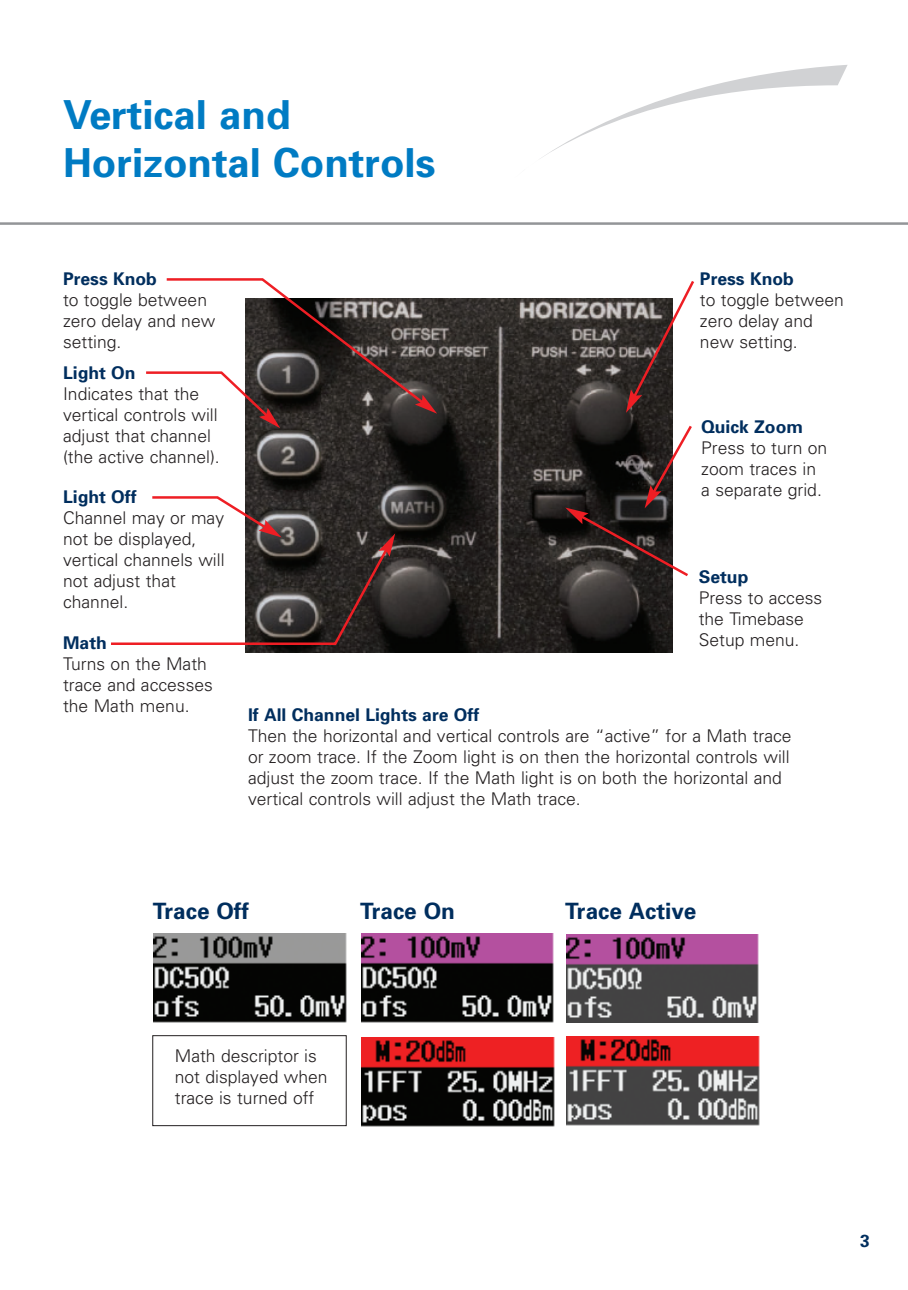
<style>
.page{position:relative;width:908px;height:1290px;background:#fff}
.page>*{position:absolute;margin:0;border:0;box-sizing:border-box;transform-origin:0 0}
.t1{font:700 40px/48px "Univers";color:#007bc3}
.t2{font:700 22.5px "Univers";color:#002e5e}
.t3{font:300 17.5px/21px "Univers";color:#231f20}
.t4{font:700 17.5px "Univers";color:#002e5e}
</style>
<div class="page">
<svg style="left:540px;top:65px;width:307px;height:94px"></svg>
<hr style="left:0;top:222px;width:907px;height:3px;background:#939598">
<img style="left:245px;top:298px;width:427px;height:354px">
<img style="left:154px;top:933px;width:192px;height:89px">
<svg style="left:361px;top:1022px;width:192px;height:1px"></svg>
<img style="left:361px;top:933px;width:192px;height:89px">
<div style="left:565px;top:932px;width:194px;height:91px;background:linear-gradient(to right,#b44f9f,#b451a0)"></div>
<img style="left:565px;top:935px;width:194px;height:87px">
<img style="left:361px;top:1037px;width:194px;height:89px">
<img style="left:566px;top:1036px;width:193px;height:90px">
<div style="left:152px;top:1035px;width:194px;height:91px;border:1px solid #231f20"></div>
<svg style="left:625px;top:281px;width:69px;height:132px"></svg>
<svg style="left:565px;top:423px;width:127px;height:155px;background:#4b4140"></svg>
<svg style="left:146px;top:278px;width:291px;height:150px"></svg>
<svg style="left:111px;top:495px;width:284px;height:151px"></svg>
<h1 class="t1" style="left:63px;top:94px;width:374px">Vertical and<br>Horizontal Controls</h1>
<p class="t4" style="left:63px;top:273px;width:95px">Press Knob</p>
<p class="t3" style="left:63px;top:291px;width:154px">to toggle between zero delay and new setting.</p>
<p class="t4" style="left:63px;top:366px;width:74px">Light On</p>
<p class="t3" style="left:63px;top:385px;width:158px">Indicates that the vertical controls will adjust that channel (the active channel).</p>
<p class="t4" style="left:63px;top:490px;width:75px">Light Off</p>
<p class="t3" style="left:63px;top:508px;width:163px">Channel may or may not be displayed, vertical channels will not adjust that channel.</p>
<p class="t4" style="left:63px;top:636px;width:45px">Math</p>
<p class="t3" style="left:63px;top:654px;width:151px">Turns on the Math trace and accesses the Math menu.</p>
<p class="t4" style="left:699px;top:273px;width:95px">Press Knob</p>
<p class="t3" style="left:699px;top:291px;width:145px">to toggle between zero delay and new setting.</p>
<p class="t4" style="left:700px;top:420px;width:103px">Quick Zoom</p>
<p class="t3" style="left:700px;top:438px;width:127px">Press to turn on zoom traces in a separate grid.</p>
<p class="t4" style="left:698px;top:570px;width:51px">Setup</p>
<p class="t3" style="left:698px;top:588px;width:125px">Press to access the Timebase<br>Setup menu.</p>
<p class="t4" style="left:248px;top:709px;width:232px">If All Channel Lights are Off</p>
<p class="t3" style="left:248px;top:727px;width:544px">Then the horizontal and vertical controls are “active” for a Math trace or zoom trace. If the Zoom light is on then the horizontal controls will adjust the zoom trace. If the Math light is on both the horizontal and vertical controls will adjust the Math trace.</p>
<p class="t2" style="left:153px;top:903px;width:98px">Trace Off</p>
<p class="t2" style="left:360px;top:903px;width:96px">Trace On</p>
<p class="t2" style="left:565px;top:903px;width:133px">Trace Active</p>
<p class="t3" style="left:175px;top:1047px;width:154px">Math descriptor is not displayed when trace is turned off</p>
<p class="t4" style="left:859px;top:1234px;width:11px">3</p>
</div>
